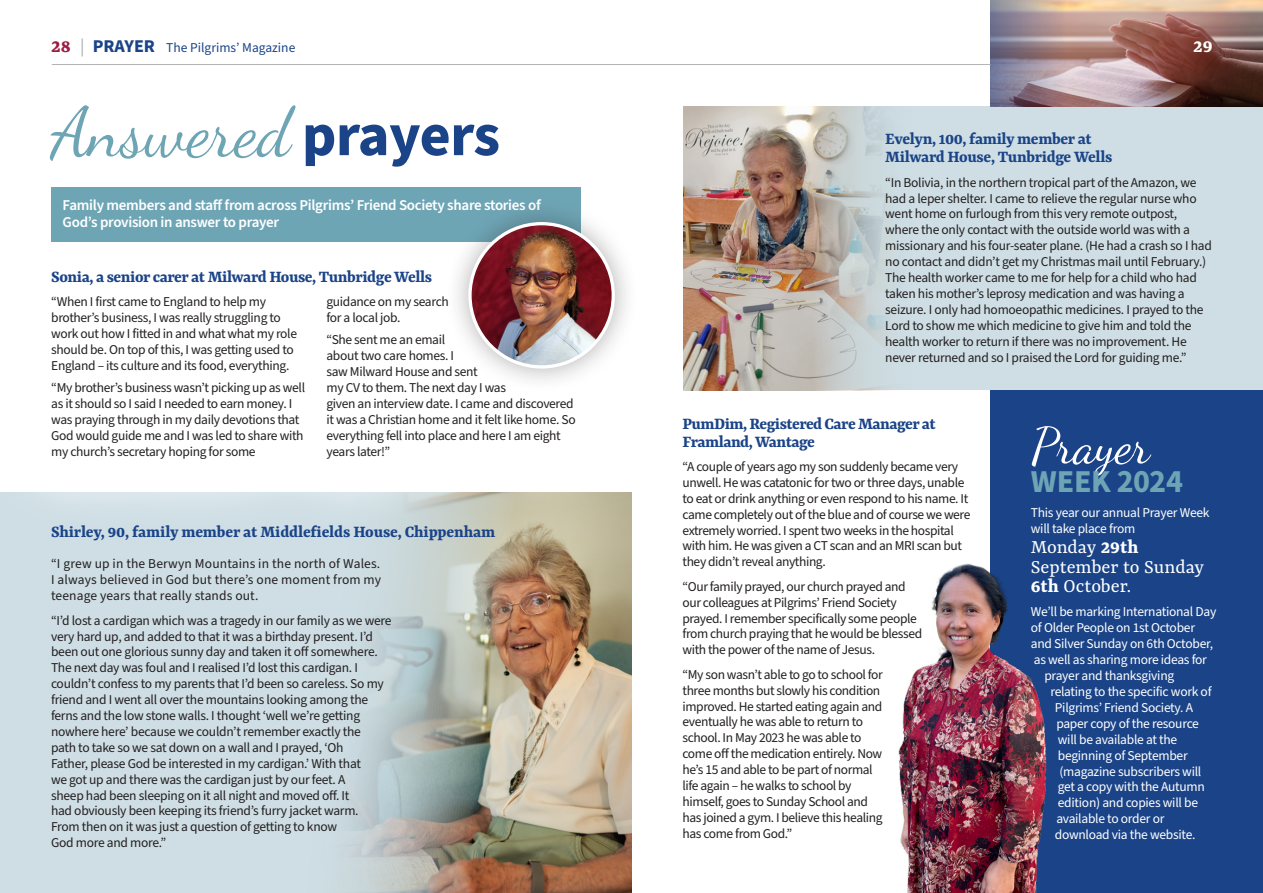
<style>
.page{position:relative;width:1263px;height:893px;background:#fff}
.page>*{position:absolute;margin:0;border:0;box-sizing:border-box;transform-origin:0 0}
.t1{font:69.3px "Dancing Script";color:#6ea5b5}
.t2{font:50.25px "Dancing Script";color:#fff}
.t3{font:700 31.95px "Source Sans Pro";letter-spacing:-.01em;color:#6ea5b5}
.t4{font:700 21px "Yrsa";color:#fff}
.H2__subtitle{font:20.85px/19.5px "Yrsa";color:#fff}
.t5{font:700 18px/18px "Yrsa";letter-spacing:-.025em;color:#1b4488}
.t6{font:600 15px/17.2px "Source Sans Pro";letter-spacing:-.02em;color:#fff}
.t7{font:13.5px/15.9px "Source Sans Pro";letter-spacing:-.025em;color:#231f20}
.t8{font:13.5px/15.9px "Source Sans Pro";letter-spacing:-.02em;color:#fff}
.t9{font:13.5px "Source Sans Pro";color:#1b4488}
.s1{font-family:"Yrsa";font-weight:700;font-size:21px;color:#9b1d41}
.s2{font-size:18px;color:#a8a9ad}
.s3{font-weight:700;font-size:18px}
.s4{font-family:"Source Sans Pro";font-weight:700;font-size:60px;color:#1b4488}
.s5{font-weight:700}
</style>
<div class="page">
<div style="left:0;top:493px;width:632px;height:400px;background:#cedee4"></div>
<img style="left:347px;top:534px;width:285px;height:359px">
<div style="left:683px;top:106px;width:580px;height:284px;background:#cedee4"></div>
<img style="left:683px;top:106px;width:205px;height:284px">
<svg style="left:0;top:194px;width:632px;height:340px"></svg>
<div style="left:51px;top:187px;width:529px;height:55px;background:#6ea5b5"></div>
<img style="left:990px;top:0;width:273px;height:106px">
<hr style="left:52px;top:64px;width:938px;height:1px;background:#b2b3b7">
<div style="left:990px;top:390px;width:273px;height:503px;background:#1b4488"></div>
<img style="left:898px;top:563px;width:149px;height:330px">
<div style="left:445px;top:198px;width:193px;height:194px;background:#231f20;opacity:.35"></div>
<img style="left:470px;top:225px;width:143px;height:142px">
<div style="left:468px;top:222px;width:147px;height:147px;border:3px solid #fff;border-radius:50%"></div>
<p class="t9" style="left:51px;top:39px;width:246px"><span class="s1">28</span> <span class="s2">|</span> <span class="s3">PRAYER</span> The Pilgrims’ Magazine</p>
<p class="t4" style="left:1193px;top:32px;width:21px">29</p>
<p class="t1" style="left:51px;top:91px;width:451px">Answered <span class="s4">prayers</span></p>
<p class="t6" style="left:63px;top:197px;width:480px">Family members and staff from across Pilgrims’ Friend Society share stories of<br>God’s provision in answer to prayer</p>
<p class="t5" style="left:51px;top:268px;width:383px">Sonia, a senior carer at Milward House, Tunbridge Wells</p>
<p class="t7" style="left:51px;top:294px;width:247px">“When I first came to England to help my brother’s business, I was really struggling to work out how I fitted in and what what my role should be. On top of this, I was getting used to England – its culture and its food, everything.</p>
<p class="t7" style="left:51px;top:380px;width:255px">“My brother’s business wasn’t picking up as well as it should so I said I needed to earn money. I was praying through in my daily devotions that God would guide me and I was led to share with my church’s secretary hoping for some</p>
<p class="t7" style="left:326px;top:294px;width:124px">guidance on my search for a local job.</p>
<p class="t7" style="left:326px;top:332px;width:251px">“She sent me an email<br>about two care homes. I<br>saw Milward House and sent<br>my CV to them. The next day I was<br>given an interview date. I came and discovered it was a Christian home and it felt like home. So everything fell into place and here I am eight years later!”</p>
<p class="t5" style="left:51px;top:523px;width:446px">Shirley, 90, family member at Middlefields House, Chippenham</p>
<p class="t7" style="left:51px;top:556px;width:332px;text-align:justify">“I grew up in the Berwyn Mountains in the north of Wales.<br>I always believed in God but there’s one moment from my teenage years that really stands out.</p>
<p class="t7" style="left:51px;top:613px;width:342px">“I’d lost a cardigan which was a tragedy in our family as we were very hard up, and added to that it was a birthday present. I’d been out one glorious sunny day and taken it off somewhere.<br>The next day was foul and I realised I’d lost this cardigan. I couldn’t confess to my parents that I’d been so careless. So my friend and I went all over the mountains looking among the ferns and the low stone walls. I thought ‘well we’re getting nowhere here’ because we couldn’t remember exactly the<br>path to take so we sat down on a wall and I prayed, ‘Oh<br>Father, please God be interested in my cardigan.’ With that<br>we got up and there was the cardigan just by our feet. A<br>sheep had been sleeping on it all night and moved off. It<br>had obviously been keeping its friend’s furry jacket warm.<br>From then on it was just a question of getting to know<br>God more and more.”</p>
<p class="t5" style="left:885px;top:131px;width:229px">Evelyn, 100, family member at<br>Milward House, Tunbridge Wells</p>
<p class="t7" style="left:885px;top:175px;width:328px">“In Bolivia, in the northern tropical part of the Amazon, we had a leper shelter. I came to relieve the regular nurse who went home on furlough from this very remote outpost, where the only contact with the outside world was with a missionary and his four-seater plane. (He had a crash so I had no contact and didn’t get my Christmas mail until February.)<br>The health worker came to me for help for a child who had taken his mother’s leprosy medication and was having a seizure. I only had homoeopathic medicines. I prayed to the Lord to show me which medicine to give him and told the health worker to return if there was no improvement. He never returned and so I praised the Lord for guiding me.”</p>
<p class="t5" style="left:682px;top:415px;width:255px">PumDim, Registered Care Manager at<br>Framland, Wantage</p>
<p class="t7" style="left:682px;top:459px;width:289px">“A couple of years ago my son suddenly became very unwell. He was catatonic for two or three days, unable to eat or drink anything or even respond to his name. It came completely out of the blue and of course we were extremely worried. I spent two weeks in the hospital with him. He was given a CT scan and an MRI scan but they didn’t reveal anything.</p>
<p class="t7" style="left:682px;top:579px;width:241px">“Our family prayed, our church prayed and our colleagues at Pilgrims’ Friend Society prayed. I remember specifically some people from church praying that he would be blessed with the power of the name of Jesus.</p>
<p class="t7" style="left:682px;top:667px;width:202px">“My son wasn’t able to go to school for three months but slowly his condition improved. He started eating again and eventually he was able to return to school. In May 2023 he was able to come off the medication entirely. Now he’s 15 and able to be part of normal life again – he walks to school by himself, goes to Sunday School and has joined a gym. I believe this healing has come from God.”</p>
<h4 class="t2" style="left:1031px;top:416px;width:120px">Prayer</h4>
<h4 class="t3" style="left:1031px;top:460px;width:154px">WEEK 2024</h4>
<p class="t8" style="left:1031px;top:505px;width:180px">This year our annual Prayer Week will take place from</p>
<p class="H2__subtitle" style="left:1031px;top:538px;width:175px">Monday <span class="s5">29th<br></span>September to Sunday<br><span class="s5">6th</span> October.</p>
<p class="t8" style="left:1031px;top:604px;width:187px">We’ll be marking International Day</p>
<p class="t8" style="left:1031px;top:620px;width:166px">of Older People on 1st October</p>
<p class="t8" style="left:1031px;top:636px;width:184px">and Silver Sunday on 6th October,</p>
<p class="t8" style="left:1034px;top:652px;width:175px">as well as sharing more ideas for</p>
<p class="t8" style="left:1044px;top:668px;width:131px">prayer and thanksgiving</p>
<p class="t8" style="left:1050px;top:684px;width:163px">relating to the specific work of</p>
<p class="t8" style="left:1055px;top:700px;width:140px">Pilgrims’ Friend Society. A</p>
<p class="t8" style="left:1056px;top:716px;width:144px">paper copy of the resource</p>
<p class="t8" style="left:1058px;top:732px;width:121px">will be available at the</p>
<p class="t8" style="left:1058px;top:748px;width:131px">beginning of September</p>
<p class="t8" style="left:1059px;top:763px;width:144px">(magazine subscribers will</p>
<p class="t8" style="left:1058px;top:779px;width:148px">get a copy with the Autumn</p>
<p class="t8" style="left:1058px;top:795px;width:142px">edition) and copies will be</p>
<p class="t8" style="left:1056px;top:811px;width:110px">available to order or</p>
<p class="t8" style="left:1055px;top:827px;width:142px">download via the website.</p>
</div>
